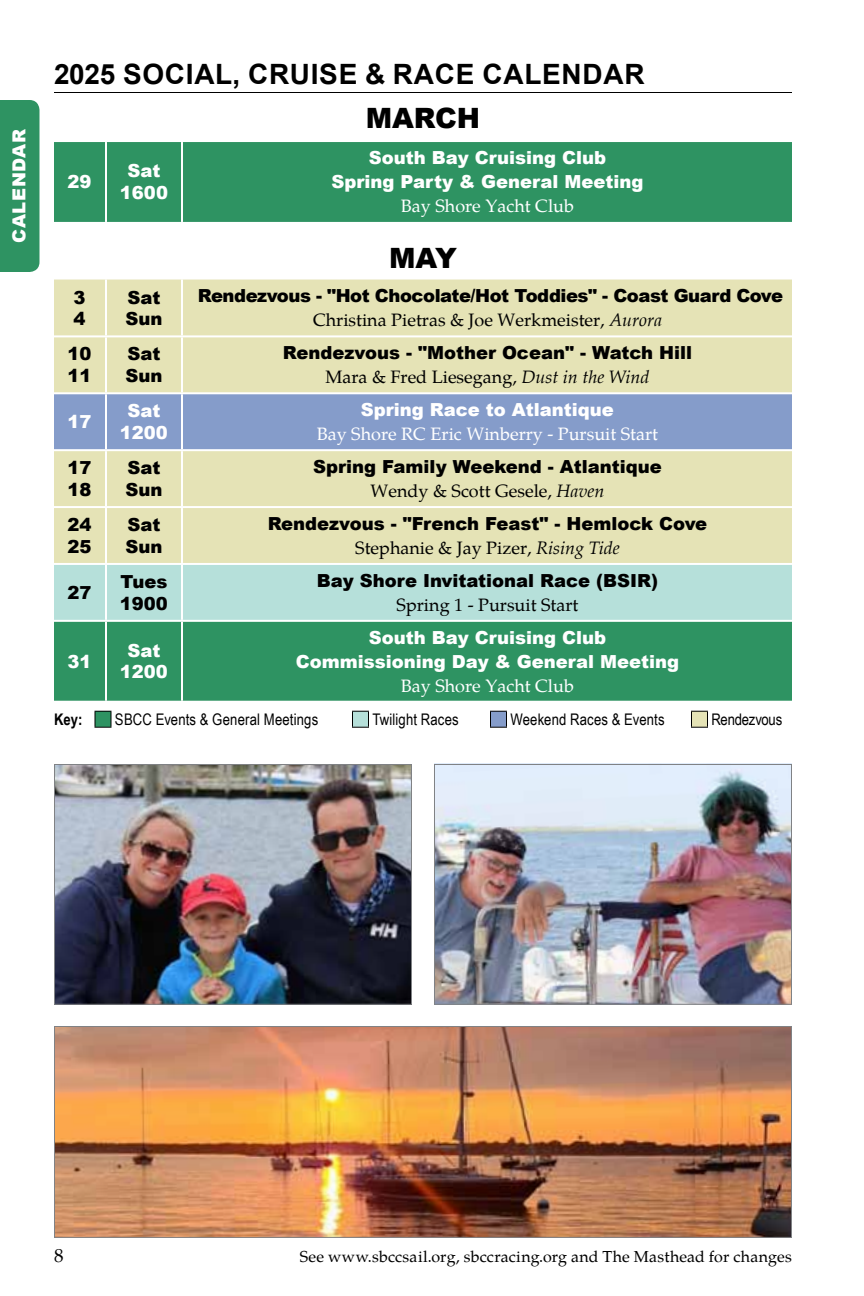
<style>
.page{position:relative;width:864px;height:1296px;background:#fff}
.page>*{position:absolute;margin:0;border:0;box-sizing:border-box;transform-origin:0 0}
.t1{font:700 28px "Arial";letter-spacing:.025em;color:#000}
.t2{font:900 28px "Arial";color:#000}
.t3{font:19px "Palatino";color:#000}
.t4{font:900 18px/21.6px "Arial";color:#000}
.t5{font:900 18px/21.6px "Arial";color:#fff;text-align:center}
.t6{font:18px "Palatino";color:#000}
.t7{font:18px "Palatino";color:#fff}
.t8{font:900 18px "Arial";letter-spacing:-.025em;color:#000}
.t9{font:900 18px "Arial";letter-spacing:.035em;color:#fff}
.t10{font:16px "Arial Narrow";letter-spacing:.01em;color:#000}
.t11{font:16px "Palatino";letter-spacing:.01em;color:#000}
.t12{font:16px "Arial Narrow";letter-spacing:-.015em;color:#000}
.t13{font:700 16px "Arial Narrow";color:#000}
.s1{font-style:italic}
</style>
<div class="page">
<div style="left:54px;top:142px;width:738px;height:80px;background:#2e9362"></div>
<hr style="left:105px;top:142px;width:2px;height:80px;background:#fff">
<hr style="left:181px;top:142px;width:2px;height:80px;background:#fff">
<div style="left:54px;top:280px;width:738px;height:283px;background:#e5e3b6"></div>
<svg style="left:54px;top:337px;width:738px;height:112px;background:#b5bfc0"></svg>
<div style="left:54px;top:565px;width:738px;height:55px;background:#b6e0da"></div>
<div style="left:54px;top:622px;width:738px;height:79px;background:#2e9362"></div>
<hr style="left:105px;top:280px;width:2px;height:55px;background:#fff">
<hr style="left:181px;top:280px;width:2px;height:55px;background:#fff">
<hr style="left:54px;top:335px;width:52px;height:2px;background:#fff">
<hr style="left:105px;top:337px;width:2px;height:55px;background:#fff">
<hr style="left:106px;top:335px;width:76px;height:2px;background:#fff">
<hr style="left:181px;top:337px;width:2px;height:55px;background:#fff">
<hr style="left:182px;top:335px;width:610px;height:2px;background:#fff">
<hr style="left:105px;top:565px;width:2px;height:55px;background:#fff">
<hr style="left:181px;top:565px;width:2px;height:55px;background:#fff">
<hr style="left:105px;top:451px;width:2px;height:55px;background:#fff">
<hr style="left:105px;top:508px;width:2px;height:55px;background:#fff">
<hr style="left:181px;top:451px;width:2px;height:55px;background:#fff">
<hr style="left:181px;top:508px;width:2px;height:55px;background:#fff">
<hr style="left:54px;top:392px;width:52px;height:2px;background:#fff">
<hr style="left:105px;top:394px;width:2px;height:55px;background:#fff">
<hr style="left:106px;top:392px;width:76px;height:2px;background:#fff">
<hr style="left:181px;top:394px;width:2px;height:55px;background:#fff">
<hr style="left:182px;top:392px;width:610px;height:2px;background:#fff">
<hr style="left:54px;top:449px;width:52px;height:2px;background:#fff">
<hr style="left:54px;top:506px;width:52px;height:2px;background:#fff">
<hr style="left:105px;top:622px;width:2px;height:79px;background:#fff">
<hr style="left:106px;top:449px;width:76px;height:2px;background:#fff">
<hr style="left:106px;top:506px;width:76px;height:2px;background:#fff">
<hr style="left:181px;top:622px;width:2px;height:79px;background:#fff">
<hr style="left:182px;top:449px;width:610px;height:2px;background:#fff">
<hr style="left:182px;top:506px;width:610px;height:2px;background:#fff">
<svg style="left:94px;top:711px;width:18px;height:17px"></svg>
<svg style="left:352px;top:711px;width:17px;height:17px"></svg>
<svg style="left:490px;top:711px;width:17px;height:17px"></svg>
<svg style="left:691px;top:711px;width:17px;height:17px"></svg>
<img style="left:56px;top:1028px;width:734px;height:208px">
<div style="left:54px;top:1026px;width:738px;height:212px;border:1px solid #808285"></div>
<img style="left:56px;top:766px;width:354px;height:237px">
<div style="left:54px;top:764px;width:358px;height:241px;border:1px solid #808285"></div>
<img style="left:436px;top:766px;width:354px;height:237px">
<div style="left:434px;top:764px;width:358px;height:241px;border:1px solid #808285"></div>
<hr style="left:54px;top:92px;width:738px;height:1px;background:#000">
<div style="left:0;top:100px;width:40px;height:172px;background:#2e9362"></div>
<p class="t9" style="left:6px;top:243px;width:115px;rotate:-90deg">Calendar</p>
<h1 class="t1" style="left:54px;top:54px;width:571px">2025 SOC IAL, CRU ISE &amp; RAC E CALENDAR</h1>
<p class="t5" style="left:67px;top:170px;width:26px">29</p>
<p class="t5" style="left:120px;top:159px;width:50px">Sat<br>1600</p>
<h1 class="t2" style="left:366px;top:98px;width:112px">MARCH</h1>
<p class="t5" style="left:332px;top:145px;width:313px;line-height:24px">South Bay Cruising Club<br>Spring Party &amp; General Meeting</p>
<p class="t7" style="left:401px;top:192px;width:175px">Bay Shore Yacht Club</p>
<h1 class="t2" style="left:389px;top:237px;width:49px">MAY</h1>
<p class="t4" style="left:73px;top:286px;width:14px">3<br>4</p>
<p class="t4" style="left:125px;top:286px;width:39px">Sat<br>Sun</p>
<p class="t8" style="left:198px;top:283px;width:587px">Rendezvous - "Hot Chocolate/Hot Toddies" - Coast Guard Cove</p>
<p class="t6" style="left:313px;top:306px;width:351px">Christina Pietras &amp; Joe Werkmeister, <span class="s1">Aurora</span></p>
<p class="t4" style="left:68px;top:343px;width:26px">10<br>11</p>
<p class="t4" style="left:125px;top:343px;width:39px">Sat<br>Sun</p>
<p class="t4" style="left:283px;top:342px;width:411px">Rendezvous - "Mother Ocean" - Watch Hill</p>
<p class="t6" style="left:325px;top:363px;width:326px">Mara &amp; Fred Liesegang, <span class="s1">Dust in the Wind</span></p>
<p class="t5" style="left:67px;top:410px;width:26px">17</p>
<p class="t5" style="left:120px;top:400px;width:50px">Sat<br>1200</p>
<p class="t5" style="left:361px;top:398px;width:255px">Spring Race to Atlantique</p>
<p class="t7" style="left:317px;top:420px;width:343px">Bay Shore RC Eric Winberry - Pursuit Start</p>
<p class="t4" style="left:67px;top:456px;width:26px">17<br>18</p>
<p class="t4" style="left:125px;top:456px;width:39px">Sat<br>Sun</p>
<p class="t4" style="left:313px;top:455px;width:350px">Spring Family Weekend - Atlantique</p>
<p class="t6" style="left:370px;top:477px;width:236px">Wendy &amp; Scott Gesele, <span class="s1">Haven</span></p>
<p class="t4" style="left:67px;top:513px;width:26px">24<br>25</p>
<p class="t4" style="left:125px;top:513px;width:39px">Sat<br>Sun</p>
<p class="t4" style="left:268px;top:512px;width:441px">Rendezvous - "French Feast" - Hemlock Cove</p>
<p class="t6" style="left:355px;top:534px;width:266px">Stephanie &amp; Jay Pizer, <span class="s1">Rising Tide</span></p>
<p class="t4" style="left:67px;top:581px;width:26px">27</p>
<p class="t4" style="left:120px;top:570px;width:50px">Tues<br>1900</p>
<p class="t4" style="left:317px;top:569px;width:343px">Bay Shore I nvitational Race (BSIR)</p>
<p class="t6" style="left:397px;top:590px;width:183px">Spring 1 - Pursuit Start</p>
<p class="t5" style="left:67px;top:650px;width:26px">31</p>
<p class="t5" style="left:120px;top:639px;width:50px">Sat<br>1200</p>
<p class="t5" style="left:296px;top:625px;width:385px;line-height:24px">South Bay Cruising Club<br>Commissioning Day &amp; General Meeting</p>
<p class="t7" style="left:401px;top:671px;width:175px">Bay Shore Yacht Club</p>
<p class="t13" style="left:54px;top:707px;width:30px">Key:</p>
<p class="t10" style="left:115px;top:708px;width:205px">SBCC Events &amp; General Meetings</p>
<p class="t10" style="left:372px;top:708px;width:88px">Twilight Races</p>
<p class="t10" style="left:510px;top:708px;width:156px">Weekend Races &amp; Events</p>
<p class="t12" style="left:712px;top:708px;width:72px">Rendezvous</p>
<p class="t3" style="left:54px;top:1240px;width:11px">8</p>
<p class="t11" style="left:300px;top:1244px;width:494px">See www.sbccsail.org, sbccracing.org and The Masthead for changes</p>
</div>
